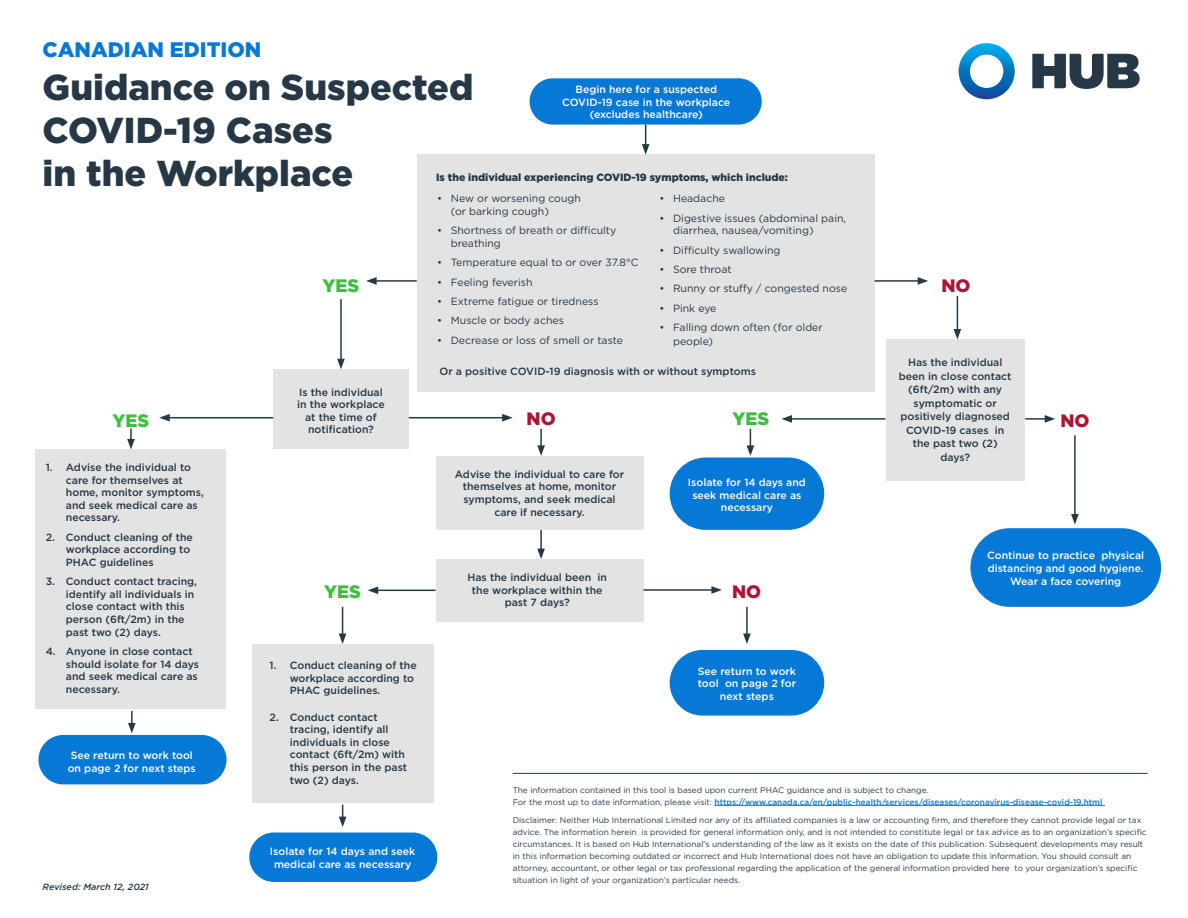
<style>
.page{position:relative;width:1188px;height:918px;background:#fff}
.page>*{position:absolute;margin:0;border:0;box-sizing:border-box;transform-origin:0 0}
.t1{font:900 36px/43.2px "Gotham";color:#263746}
.t2{font:900 21px "Gotham";color:#0678d5}
.t3{font:900 18px "Gotham";color:#3ebd3e}
.t4{font:900 18px "Gotham";color:#ac1534}
.t5{font:500 10.5px/12.6px "Gotham";color:#263746}
.t6{font:10.5px/12.6px "Gotham";color:#263746}
.t7{font:500 10.5px/12.6px "Gotham";color:#fff;text-align:center}
.t8{font:900 10.5px "Gotham";color:#263746}
.t9{font:italic 500 9px "Gotham";color:#263746}
.t10{font:8.25px/12px "Gotham";color:#263746}
.s1{font-weight:500;color:#0678d5}
</style>
<div class="page">
<div style="left:436px;top:559px;width:207px;height:63px;background:#e3e3e3"></div>
<svg style="left:537px;top:429px;width:8px;height:27px"></svg>
<svg style="left:747px;top:429px;width:7px;height:27px"></svg>
<hr style="left:540px;top:530px;width:2px;height:21px;background:#263746">
<svg style="left:537px;top:549px;width:8px;height:10px"></svg>
<hr style="left:340px;top:299px;width:2px;height:62px;background:#263746">
<svg style="left:337px;top:359px;width:8px;height:10px"></svg>
<svg style="left:127px;top:429px;width:8px;height:20px"></svg>
<hr style="left:715px;top:805px;width:390px;height:1px;background:#0678d5">
<div style="left:417px;top:155px;width:458px;height:237px;background:#e3e3e3"></div>
<div style="left:273px;top:369px;width:136px;height:80px;background:#e3e3e3"></div>
<div style="left:436px;top:456px;width:207px;height:74px;background:#e3e3e3"></div>
<div style="left:36px;top:449px;width:190px;height:260px;background:#e3e3e3"></div>
<div style="left:887px;top:340px;width:138px;height:141px;background:#e3e3e3"></div>
<div style="left:530px;top:78px;width:232px;height:47px;background:#0678d5;border-radius:23px"></div>
<div style="left:38px;top:735px;width:189px;height:49px;background:#0678d5;border-radius:25px"></div>
<div style="left:670px;top:457px;width:154px;height:73px;background:#0678d5;border-radius:36px"></div>
<div style="left:670px;top:650px;width:154px;height:66px;background:#0678d5;border-radius:33px"></div>
<div style="left:970px;top:528px;width:191px;height:79px;background:#0678d5;border-radius:39px"></div>
<hr style="left:513px;top:773px;width:635px;height:1px;background:#263746">
<svg style="left:1032px;top:54px;width:108px;height:35px"></svg>
<svg style="left:959px;top:43px;width:56px;height:56px"></svg>
<svg style="left:642px;top:125px;width:7px;height:30px"></svg>
<hr style="left:374px;top:280px;width:43px;height:2px;background:#263746">
<svg style="left:366px;top:277px;width:11px;height:8px"></svg>
<hr style="left:643px;top:589px;width:71px;height:2px;background:#263746">
<svg style="left:711px;top:586px;width:11px;height:8px"></svg>
<hr style="left:875px;top:280px;width:45px;height:2px;background:#263746">
<svg style="left:918px;top:277px;width:10px;height:8px"></svg>
<hr style="left:1025px;top:418px;width:22px;height:2px;background:#263746">
<svg style="left:1045px;top:415px;width:10px;height:8px"></svg>
<hr style="left:790px;top:418px;width:95px;height:2px;background:#263746">
<svg style="left:781px;top:415px;width:11px;height:8px"></svg>
<hr style="left:409px;top:417px;width:95px;height:1px;background:#263746">
<svg style="left:502px;top:414px;width:11px;height:8px"></svg>
<hr style="left:167px;top:417px;width:106px;height:1px;background:#263746">
<svg style="left:159px;top:414px;width:11px;height:8px"></svg>
<hr style="left:957px;top:296px;width:1px;height:35px;background:#263746">
<svg style="left:954px;top:329px;width:7px;height:11px"></svg>
<hr style="left:1074px;top:435px;width:2px;height:81px;background:#263746">
<svg style="left:1071px;top:514px;width:8px;height:11px"></svg>
<svg style="left:128px;top:711px;width:8px;height:22px"></svg>
<div style="left:252px;top:644px;width:182px;height:159px;background:#e3e3e3"></div>
<svg style="left:339px;top:607px;width:7px;height:37px"></svg>
<hr style="left:746px;top:607px;width:2px;height:29px;background:#263746">
<svg style="left:743px;top:634px;width:8px;height:10px"></svg>
<hr style="left:376px;top:590px;width:60px;height:1px;background:#263746">
<svg style="left:368px;top:586px;width:10px;height:8px"></svg>
<div style="left:249px;top:833px;width:188px;height:49px;background:#0678d5;border-radius:25px"></div>
<svg style="left:339px;top:805px;width:7px;height:22px"></svg>
<h2 class="t2" style="left:43px;top:35px;width:220px">CANADIAN EDITION</h2>
<h1 class="t1" style="left:43px;top:65px;width:432px">Guidance on Suspected<br>COVID-19 Cases<br>in the Workplace</h1>
<p class="t7" style="left:562px;top:83px;width:169px">Begin here for a suspected<br>COVID-19 case in the workplace (excludes healthcare)</p>
<p class="t8" style="left:436px;top:170px;width:353px">Is the individual experiencing COVID-19 symptoms, which include:</p>
<p class="t6" style="left:451px;top:192px;width:132px;text-indent:-14px">• New or worsening cough (or barking cough)</p>
<p class="t6" style="left:451px;top:224px;width:167px;text-indent:-14px">• Shortness of breath or difficulty breathing</p>
<p class="t6" style="left:437px;top:256px;width:203px">• Temperature equal to or over 37.8°C</p>
<p class="t6" style="left:437px;top:275px;width:97px">• Feeling feverish</p>
<p class="t6" style="left:437px;top:295px;width:163px">• Extreme fatigue or tiredness</p>
<p class="t6" style="left:437px;top:314px;width:128px">• Muscle or body aches</p>
<p class="t6" style="left:437px;top:333px;width:187px">• Decrease or loss of smell or taste</p>
<p class="t6" style="left:660px;top:192px;width:67px">• Headache</p>
<p class="t6" style="left:673px;top:211px;width:175px;text-indent:-14px">• Digestive issues (abdominal pain, diarrhea, nausea/vomiting)</p>
<p class="t6" style="left:660px;top:243px;width:123px">• Difficulty swallowing</p>
<p class="t6" style="left:660px;top:263px;width:74px">• Sore throat</p>
<p class="t6" style="left:660px;top:282px;width:189px">• Runny or stuffy / congested nose</p>
<p class="t6" style="left:660px;top:301px;width:58px">• Pink eye</p>
<p class="t6" style="left:673px;top:320px;width:151px;line-height:14.4px;text-indent:-14px">• Falling down often (for older people)</p>
<p class="t5" style="left:440px;top:365px;width:318px">Or a positive COVID-19 diagnosis with or without symptoms</p>
<h3 class="t4" style="left:941px;top:273px;width:31px">NO</h3>
<h3 class="t3" style="left:323px;top:273px;width:38px">YES</h3>
<p class="t5" style="left:899px;top:356px;width:114px;line-height:13.5px;text-align:center">Has the individual been in close contact (6ft/2m) with any symptomatic or positively diagnosed<br>COVID-19 cases in the past two (2) days?</p>
<p class="t5" style="left:297px;top:385px;width:89px;text-align:center">Is the individual in the workplace at the time of notification?</p>
<h3 class="t4" style="left:527px;top:406px;width:31px">NO</h3>
<h3 class="t4" style="left:1060px;top:408px;width:31px">NO</h3>
<h3 class="t3" style="left:113px;top:408px;width:38px">YES</h3>
<h3 class="t3" style="left:732px;top:406px;width:38px">YES</h3>
<p class="t5" style="left:66px;top:461px;width:140px;text-indent:-20px">1. Advise the individual to care for themselves at home, monitor symptoms, and seek medical care as necessary.</p>
<p class="t5" style="left:66px;top:531px;width:128px;text-indent:-20px">2. Conduct cleaning of the workplace according to<br>PHAC guidelines</p>
<p class="t5" style="left:66px;top:575px;width:133px;text-indent:-20px">3. Conduct contact tracing, identify all individuals in close contact with this person (6ft/2m) in the past two (2) days.</p>
<p class="t5" style="left:66px;top:645px;width:135px;text-indent:-20px">4. Anyone in close contact should isolate for 14 days and seek medical care as necessary.</p>
<p class="t5" style="left:455px;top:468px;width:171px;text-align:center">Advise the individual to care for themselves at home, monitor symptoms, and seek medical care if necessary.</p>
<p class="t7" style="left:688px;top:476px;width:120px">Isolate for 14 days and seek medical care as necessary</p>
<p class="t7" style="left:987px;top:549px;width:159px">Continue to practice physical distancing and good hygiene.<br>Wear a face covering</p>
<p class="t5" style="left:467px;top:571px;width:141px;text-align:center">Has the individual been in the workplace within the past 7 days?</p>
<h3 class="t3" style="left:324px;top:579px;width:38px">YES</h3>
<h3 class="t4" style="left:732px;top:580px;width:31px">NO</h3>
<p class="t5" style="left:290px;top:659px;width:128px;text-indent:-20px">1. Conduct cleaning of the workplace according to<br>PHAC guidelines.</p>
<p class="t5" style="left:290px;top:710px;width:119px;text-indent:-20px">2. Conduct contact tracing, identify all individuals in close contact (6ft/2m) with this person in the past two (2) days.</p>
<p class="t7" style="left:698px;top:665px;width:100px">See return to work tool on page 2 for next steps</p>
<p class="t7" style="left:68px;top:749px;width:130px;text-align:left">See return to work tool on page 2 for next steps</p>
<p class="t10" style="left:513px;top:783px;width:591px">The information contained in this tool is based upon current PHAC guidance and is subject to change.<br>For the most up to date information, please visit: <span class="s1">https://www.canada.ca/en/public-health/services/diseases/coronavirus-disease-covid-19.html</span></p>
<p class="t10" style="left:513px;top:814px;width:636px">Disclaimer: Neither Hub International Limited nor any of its affiliated companies is a law or accounting firm, and therefore they cannot provide legal or tax advice. The information herein is provided for general information only, and is not intended to constitute legal or tax advice as to an organization’s specific circumstances. It is based on Hub International’s understanding of the law as it exists on the date of this publication. Subsequent developments may result in this information becoming outdated or incorrect and Hub International does not have an obligation to update this information. You should consult an attorney, accountant, or other legal or tax professional regarding the application of the general information provided here to your organization’s specific situation in light of your organization’s particular needs.</p>
<p class="t7" style="left:270px;top:845px;width:147px">Isolate for 14 days and seek medical care as necessary</p>
<p class="t9" style="left:43px;top:881px;width:108px">Revised: March 12, 2021</p>
</div>
